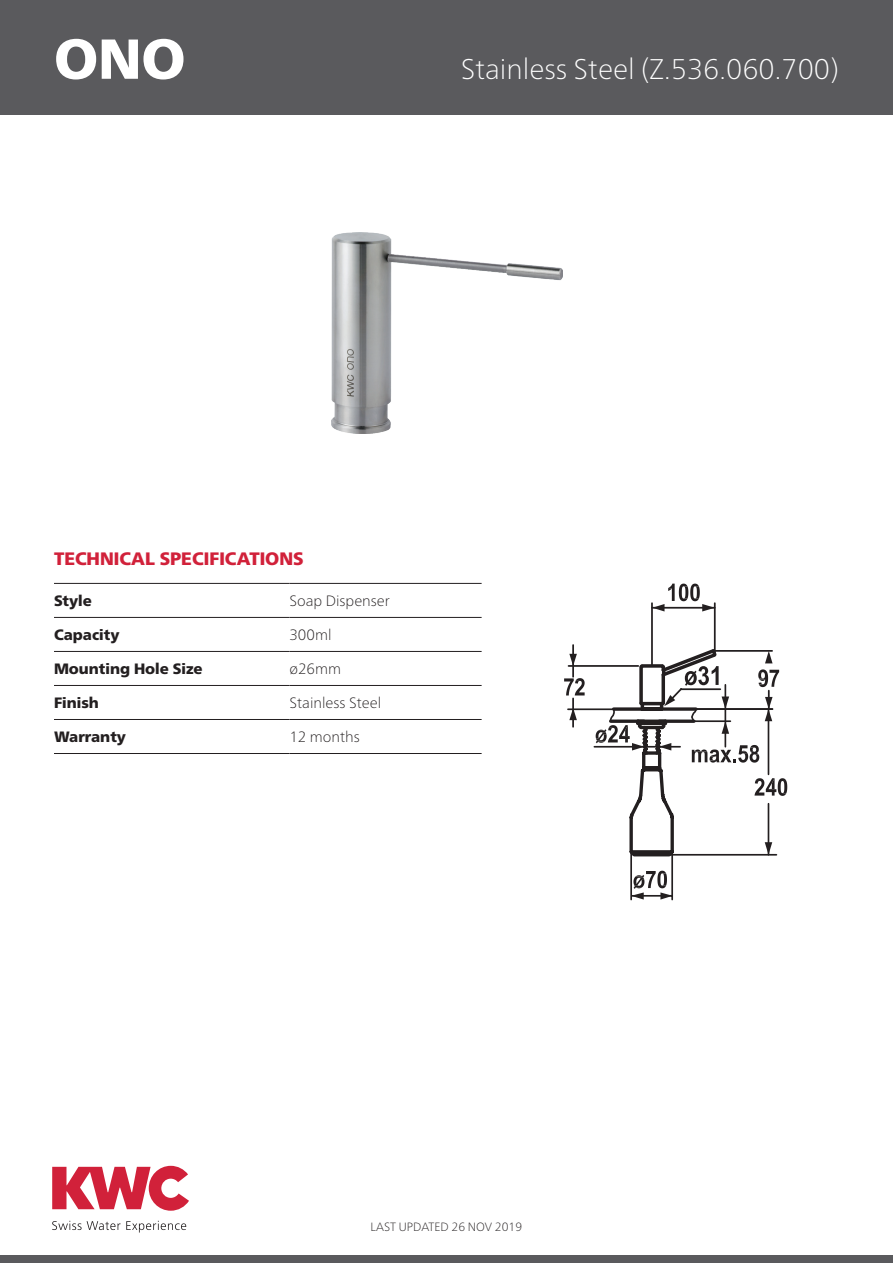
<style>
.page{position:relative;width:893px;height:1263px;background:#fff}
.page>*{position:absolute;margin:0;border:0;box-sizing:border-box;transform-origin:0 0}
.t1{font:900 56.25px "Frutiger Neue LTW1 G";color:#fff}
.t2{font:100 28.5px "Frutiger Neue LTW1 G";color:#fff}
.t3{font:900 18px "Frutiger Neue LTW1 G";color:#d1213a}
.t4{font:100 15px "Frutiger Neue LTW1 G";color:#231f20}
.t5{font:900 15px "Frutiger Neue LTW1 G";color:#231f20}
.t6{font:100 12px "Frutiger Neue LTW1 G";color:#231f20}
</style>
<div class="page">
<div style="left:0;top:0;width:893px;height:115px;background:#5a5a5d"></div>
<div style="left:0;top:1255px;width:893px;height:8px;background:#5a5a5d"></div>
<svg style="left:52px;top:1166px;width:137px;height:45px"></svg>
<svg style="left:52px;top:1221px;width:68px;height:9px"></svg>
<svg style="left:126px;top:1221px;width:60px;height:11px"></svg>
<hr style="left:54px;top:583px;width:235px;height:1px;background:#231f20">
<hr style="left:289px;top:583px;width:193px;height:1px;background:#231f20">
<hr style="left:54px;top:617px;width:235px;height:1px;background:#231f20">
<hr style="left:289px;top:617px;width:193px;height:1px;background:#231f20">
<hr style="left:54px;top:651px;width:235px;height:1px;background:#231f20">
<hr style="left:289px;top:651px;width:193px;height:1px;background:#231f20">
<hr style="left:54px;top:685px;width:235px;height:1px;background:#231f20">
<hr style="left:289px;top:685px;width:193px;height:1px;background:#231f20">
<hr style="left:54px;top:719px;width:235px;height:1px;background:#231f20">
<hr style="left:289px;top:719px;width:193px;height:1px;background:#231f20">
<hr style="left:54px;top:753px;width:235px;height:1px;background:#231f20">
<hr style="left:289px;top:753px;width:193px;height:1px;background:#231f20">
<hr style="left:568px;top:665px;width:70px;height:2px;background:#231f20">
<svg style="left:569px;top:654px;width:8px;height:12px"></svg>
<hr style="left:572px;top:645px;width:2px;height:32px;background:#231f20">
<hr style="left:651px;top:603px;width:2px;height:63px;background:#231f20">
<svg style="left:652px;top:584px;width:63px;height:27px"></svg>
<hr style="left:714px;top:603px;width:2px;height:52px;background:#231f20">
<svg style="left:564px;top:678px;width:21px;height:17px"></svg>
<hr style="left:568px;top:708px;width:76px;height:2px;background:#231f20">
<hr style="left:671px;top:852px;width:2px;height:47px;background:#231f20">
<hr style="left:630px;top:852px;width:2px;height:47px;background:#231f20">
<svg style="left:632px;top:871px;width:40px;height:28px"></svg>
<hr style="left:594px;top:746px;width:86px;height:1px;background:#231f20">
<svg style="left:569px;top:708px;width:8px;height:12px"></svg>
<hr style="left:572px;top:698px;width:2px;height:29px;background:#231f20">
<svg style="left:596px;top:646px;width:191px;height:212px"></svg>
<img style="left:332px;top:233px;width:230px;height:201px">
<h1 class="t1" style="left:54px;top:17px;width:133px">ONO</h1>
<h2 class="t2" style="left:461px;top:49px;width:380px">Stainless Steel (Z.536.060.700)</h2>
<p class="t3" style="left:54px;top:546px;width:251px">TECHNICAL SPECIFICATIONS</p>
<p class="t5" style="left:54px;top:590px;width:39px">Style</p>
<p class="t4" style="left:289px;top:590px;width:102px">Soap Dispenser</p>
<p class="t5" style="left:54px;top:624px;width:67px">Capacity</p>
<p class="t4" style="left:289px;top:624px;width:44px">300ml</p>
<p class="t5" style="left:54px;top:658px;width:150px">Mounting Hole Size</p>
<p class="t4" style="left:289px;top:658px;width:53px">ø26mm</p>
<p class="t5" style="left:54px;top:692px;width:46px">Finish</p>
<p class="t4" style="left:289px;top:692px;width:93px">Stainless Steel</p>
<p class="t5" style="left:54px;top:726px;width:74px">Warranty</p>
<p class="t4" style="left:289px;top:726px;width:72px">12 months</p>
<p class="t6" style="left:371px;top:1218px;width:153px">LAST UPDATED 26 NOV 2019</p>
</div>
